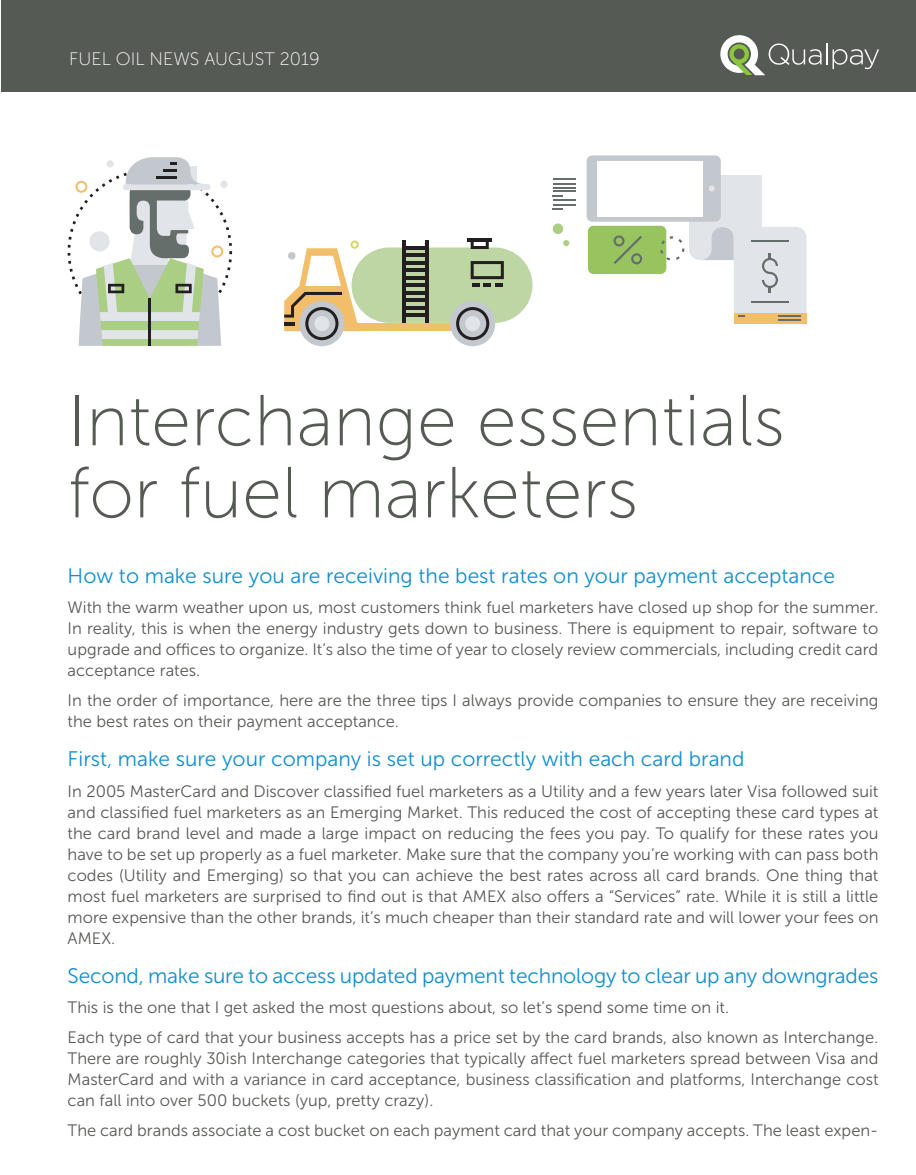
<style>
.page{position:relative;width:916px;height:1175px;background:#fff}
.page>*{position:absolute;margin:0;border:0;box-sizing:border-box;transform-origin:0 0}
.t1{font:72px/72px "Museo Sans 100";color:#565a54}
.t2{font:21px "Museo Sans 300";color:#138ecd}
.t3{font:18px "Museo Sans 100";color:#fff}
.t4{font:16.5px/21px "Museo Sans 300";color:#565a54;text-align:justify}
</style>
<div class="page">
<div style="left:1px;top:0;width:914px;height:92px;background:#565a54"></div>
<hr style="left:825px;top:43px;width:2px;height:21px;background:#fff">
<svg style="left:832px;top:49px;width:46px;height:20px"></svg>
<svg style="left:720px;top:35px;width:101px;height:40px"></svg>
<svg style="left:68px;top:157px;width:164px;height:189px"></svg>
<hr style="left:163px;top:169px;width:14px;height:3px;background:#231f20">
<hr style="left:156px;top:176px;width:21px;height:3px;background:#231f20">
<div style="left:351px;top:247px;width:181px;height:76px;background:#bed6a4;border-radius:38px"></div>
<svg style="left:470px;top:261px;width:33px;height:26px"></svg>
<hr style="left:425px;top:240px;width:3px;height:83px;background:#231f20">
<hr style="left:402px;top:240px;width:3px;height:83px;background:#231f20">
<hr style="left:404px;top:246px;width:23px;height:3px;background:#231f20">
<hr style="left:404px;top:261px;width:23px;height:3px;background:#231f20">
<hr style="left:404px;top:276px;width:23px;height:3px;background:#231f20">
<hr style="left:404px;top:291px;width:23px;height:3px;background:#231f20">
<hr style="left:404px;top:306px;width:23px;height:3px;background:#231f20">
<hr style="left:404px;top:314px;width:23px;height:3px;background:#231f20">
<hr style="left:404px;top:253px;width:23px;height:3px;background:#231f20">
<hr style="left:404px;top:268px;width:23px;height:3px;background:#231f20">
<hr style="left:404px;top:283px;width:23px;height:4px;background:#231f20">
<hr style="left:404px;top:299px;width:23px;height:3px;background:#231f20">
<svg style="left:470px;top:241px;width:18px;height:8px"></svg>
<hr style="left:467px;top:238px;width:24px;height:3px;background:#231f20">
<div style="left:350px;top:240px;width:8px;height:9px;border:2px solid #d7d768;border-radius:50%"></div>
<div style="left:352px;top:323px;width:120px;height:8px;background:#f3be69"></div>
<div style="left:450px;top:301px;width:45px;height:45px;background:#c3c8ce;border-radius:50%"></div>
<svg style="left:456px;top:307px;width:33px;height:33px"></svg>
<div style="left:465px;top:316px;width:15px;height:15px;background:#e1e4e9;border-radius:50%"></div>
<div style="left:299px;top:301px;width:45px;height:45px;background:#c3c8ce;border-radius:50%"></div>
<svg style="left:284px;top:248px;width:75px;height:92px"></svg>
<div style="left:288px;top:252px;width:7px;height:7px;background:#c3c8ce;border-radius:50%"></div>
<svg style="left:586px;top:155px;width:220px;height:169px"></svg>
<hr style="left:552px;top:178px;width:23px;height:2px;background:#666e6c">
<svg style="left:553px;top:183px;width:22px;height:1px"></svg>
<hr style="left:552px;top:187px;width:23px;height:2px;background:#666e6c">
<hr style="left:552px;top:190px;width:23px;height:2px;background:#666e6c">
<hr style="left:552px;top:199px;width:23px;height:2px;background:#666e6c">
<svg style="left:552px;top:204px;width:23px;height:6px"></svg>
<svg style="left:563px;top:240px;width:6px;height:6px"></svg>
<div style="left:552px;top:223px;width:11px;height:11px;background:#aace84;border-radius:5px"></div>
<p class="t3" style="left:69px;top:49px;width:252px">FUEL OIL NEWS AUGUST 2019</p>
<h1 class="t1" style="left:68px;top:385px;width:718px">Interchange essentials for fuel marketers</h1>
<p class="t2" style="left:68px;top:564px;width:768px">How to make sure you are receiving the best rates on your payment acceptance</p>
<p class="t4" style="left:68px;top:597px;width:811px">With the warm weather upon us, most customers think fuel marketers have closed up shop for the summer.<br>In reality, this is when the energy industry gets down to business. There is equipment to repair, software to upgrade and offices to organize. It’s also the time of year to closely review commercials, including credit card acceptance rates.</p>
<p class="t4" style="left:68px;top:690px;width:812px">In the order of importance, here are the three tips I always provide companies to ensure they are receiving the best rates on their payment acceptance.</p>
<p class="t2" style="left:68px;top:747px;width:678px">First, make sure your company is set up correctly with each card brand</p>
<p class="t4" style="left:68px;top:780px;width:812px">In 2005 MasterCard and Discover classified fuel marketers as a Utility and a few years later Visa followed suit and classified fuel marketers as an Emerging Market. This reduced the cost of accepting these card types at the card brand level and made a large impact on reducing the fees you pay. To qualify for these rates you have to be set up properly as a fuel marketer. Make sure that the company you’re working with can pass both codes (Utility and Emerging) so that you can achieve the best rates across all card brands. One thing that most fuel marketers are surprised to find out is that AMEX also offers a “Services” rate. While it is still a little more expensive than the other brands, it’s much cheaper than their standard rate and will lower your fees on AMEX.</p>
<p class="t2" style="left:68px;top:963px;width:812px">Second, make sure to access updated payment technology to clear up any downgrades</p>
<p class="t4" style="left:68px;top:991px;width:811px;line-height:30px">This is the one that I get asked the most questions about, so let’s spend some time on it.<br>Each type of card that your business accepts has a price set by the card brands, also known as Interchange.</p>
<p class="t4" style="left:68px;top:1047px;width:812px">There are roughly 30ish Interchange categories that typically affect fuel marketers spread between Visa and MasterCard and with a variance in card acceptance, business classification and platforms, Interchange cost can fall into over 500 buckets (yup, pretty crazy).</p>
<p class="t4" style="left:68px;top:1119px;width:811px">The card brands associate a cost bucket on each payment card that your company accepts. The least expen-</p>
</div>
